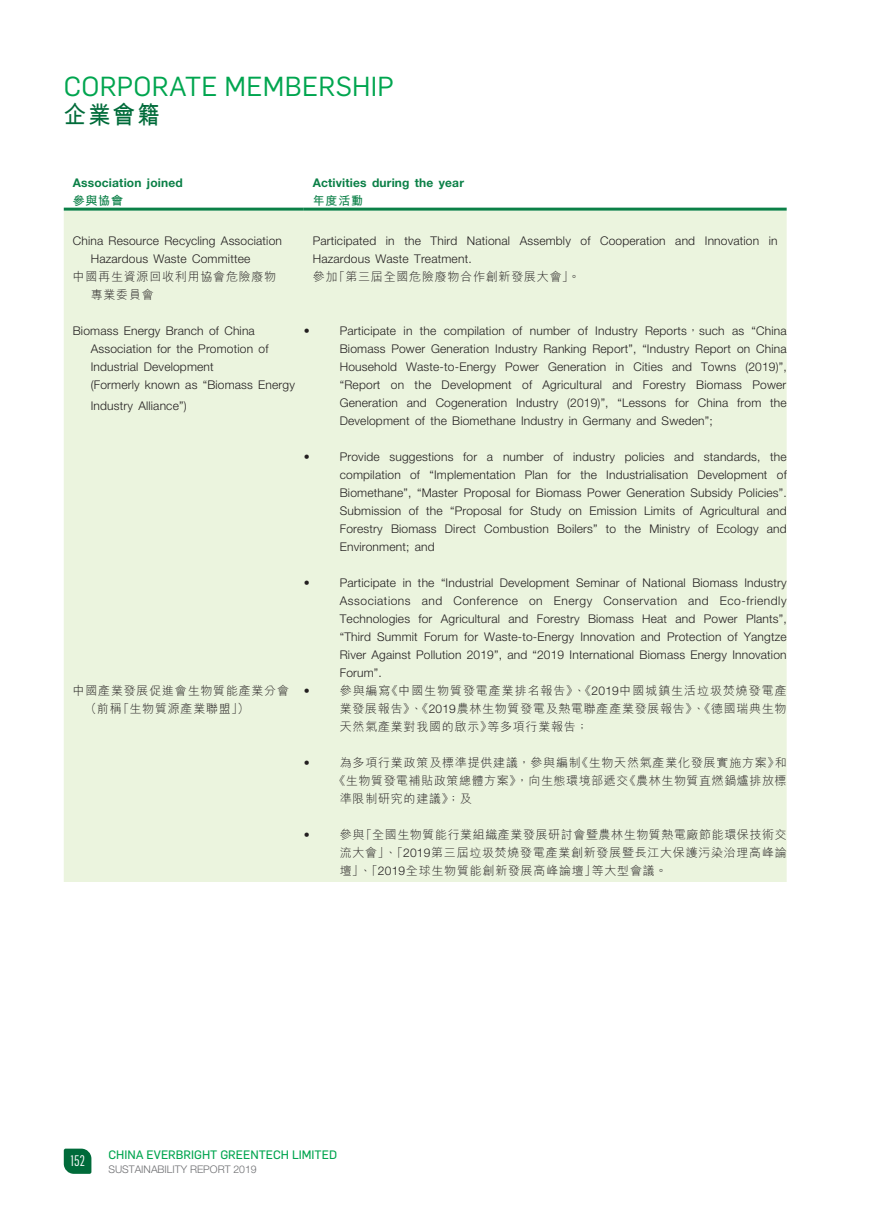
<style>
.page{position:relative;width:893px;height:1212px;background:#fff}
.page>*{position:absolute;margin:0;border:0;box-sizing:border-box;transform-origin:0 0}
.t1{font:27px "Flama";letter-spacing:.01em;color:#00a54f}
.t2{font:700 24.75px "M Hei HK";color:#006b3a;scale:.89 1}
.t3{font:15px "Flama Condensed";color:#fff}
._07_IN0{font:300 12px/18px "Helvetica Neue LT Std";letter-spacing:.015em;color:#231f20;text-align:justify}
._07_IN0-2{font:300 12px/18px "M Hei HK";letter-spacing:.06em;color:#231f20;text-align:justify}
._15_Table_Stub{font:300 12px/18px "Helvetica Neue LT Std";letter-spacing:.015em;color:#231f20}
._11_P0{font:300 12px/18px "Helvetica Neue LT Std";letter-spacing:.015em;color:#231f20}
._15_Table_Stub-2{font:300 12px/18px "M Hei HK";letter-spacing:.065em;color:#231f20}
._15_Table_Stub-3{font:700 12px "Helvetica Neue LT Std";letter-spacing:.015em;color:#0b8047}
.t4{font:12px "Flama Basic";color:#00a54f}
._11_P0-2{font:300 12px "M Hei HK";letter-spacing:.065em;color:#231f20}
._15_Table_Stub-4{font:700 12px "M Hei HK";letter-spacing:.065em;color:#0b8047}
.t5{font:300 10.5px "Helvetica Neue LT Std";color:#6c6d70}
.s1{font-family:"M Hei HK"}
.s2{font-family:"Helvetica Neue LT Std"}
</style>
<div class="page">
<svg style="left:64px;top:1148px;width:27px;height:26px"></svg>
<div style="left:64px;top:211px;width:723px;height:671px;background:#ebf4de"></div>
<hr style="left:64px;top:208px;width:240px;height:3px;background:#0b8047">
<hr style="left:304px;top:208px;width:483px;height:3px;background:#0b8047">
<h1 class="t1" style="left:64px;top:68px;width:332px">CORPORATE MEMBERSHIP</h1>
<h2 class="t2" style="left:64px;top:97px;width:109px">企業會籍</h2>
<p class="_15_Table_Stub-3" style="left:73px;top:175px;width:112px">Association joined</p>
<p class="_15_Table_Stub-3" style="left:313px;top:175px;width:153px">Activities during the year</p>
<p class="_15_Table_Stub-4" style="left:73px;top:191px;width:52px">參與協會</p>
<p class="_15_Table_Stub-4" style="left:313px;top:191px;width:52px">年度活動</p>
<p class="_15_Table_Stub" style="left:91px;top:232px;width:193px;text-indent:-18px">China Resource Recycling Association<br>Hazardous Waste Committee</p>
<p class="_11_P0" style="left:313px;top:232px;width:466px">Participated in the Third National Assembly of Cooperation and Innovation in<br>Hazardous Waste Treatment.</p>
<p class="_15_Table_Stub-2" style="left:91px;top:267px;width:187px;text-indent:-18px">中國再生資源回收利用協會危險廢物專業委員會</p>
<p class="_11_P0-2" style="left:313px;top:268px;width:269px">參加「第三屆全國危險廢物合作創新發展大會」。</p>
<p class="_15_Table_Stub" style="left:91px;top:322px;width:206px;text-indent:-18px">Biomass Energy Branch of China<br>Association for the Promotion of<br>Industrial Development<br>(Formerly known as “Biomass Energy</p>
<p class="_15_Table_Stub" style="left:91px;top:397px;width:97px">Industry Alliance”)</p>
<p class="_07_IN0" style="left:304px;top:322px;width:7px">•</p>
<p class="_07_IN0" style="left:340px;top:322px;width:448px">Participate in the compilation of number of Industry Reports<span class="s1">，</span>such as “China Biomass Power Generation Industry Ranking Report”, “Industry Report on China Household Waste-to-Energy Power Generation in Cities and Towns (2019)”, “Report on the Development of Agricultural and Forestry Biomass Power Generation and Cogeneration Industry (2019)”, “Lessons for China from the Development of the Biomethane Industry in Germany and Sweden”;</p>
<p class="_07_IN0" style="left:304px;top:448px;width:7px">•</p>
<p class="_07_IN0" style="left:340px;top:448px;width:448px">Provide suggestions for a number of industry policies and standards, the compilation of “Implementation Plan for the Industrialisation Development of Biomethane”, “Master Proposal for Biomass Power Generation Subsidy Policies”.<br>Submission of the “Proposal for Study on Emission Limits of Agricultural and Forestry Biomass Direct Combustion Boilers” to the Ministry of Ecology and Environment; and</p>
<p class="_07_IN0" style="left:304px;top:574px;width:7px">•</p>
<p class="_07_IN0" style="left:340px;top:574px;width:448px">Participate in the “Industrial Development Seminar of National Biomass Industry Associations and Conference on Energy Conservation and Eco-friendly Technologies for Agricultural and Forestry Biomass Heat and Power Plants”, “Third Summit Forum for Waste-to-Energy Innovation and Protection of Yangtze River Against Pollution 2019”, and “2019 International Biomass Energy Innovation Forum”.</p>
<p class="_15_Table_Stub-2" style="left:85px;top:681px;width:206px;text-indent:-12px">中國產業發展促進會生物質能產業分會（前稱「生物質源產業聯盟」）</p>
<p class="_07_IN0" style="left:304px;top:682px;width:7px">•</p>
<p class="_07_IN0-2" style="left:340px;top:681px;width:448px">參與編寫《中國生物質發電產業排名報告》、《<span class="s2">2019</span>中國城鎮生活垃圾焚燒發電產業發展報告》、《<span class="s2">2019</span>農林生物質發電及熱電聯產產業發展報告》、《德國瑞典生物天然氣產業對我國的啟示》等多項行業報告；</p>
<p class="_07_IN0" style="left:304px;top:754px;width:7px">•</p>
<p class="_07_IN0-2" style="left:340px;top:753px;width:448px">為多項行業政策及標準提供建議，參與編制《生物天然氣產業化發展實施方案》和</p>
<p class="_07_IN0-2" style="left:334px;top:771px;width:454px">《生物質發電補貼政策總體方案》，向生態環境部遞交《農林生物質直燃鍋爐排放標</p>
<p class="_07_IN0-2" style="left:340px;top:789px;width:133px">準限制研究的建議》；及</p>
<p class="_07_IN0" style="left:304px;top:826px;width:7px">•</p>
<p class="_07_IN0-2" style="left:340px;top:825px;width:448px">參與「全國生物質能行業組織產業發展研討會暨農林生物質熱電廠節能環保技術交流大會」、「<span class="s2">2019</span>第三屆垃圾焚燒發電產業創新發展暨長江大保護污染治理高峰論壇」、「<span class="s2">2019</span>全球生物質能創新發展高峰論壇」等大型會議。</p>
<p class="t3" style="left:70px;top:1151px;width:16px">152</p>
<p class="t4" style="left:108px;top:1146px;width:230px">CHINA EVERBRIGHT GREENTECH LIMITED</p>
<p class="t5" style="left:108px;top:1163px;width:150px">SUSTAINABILITY REPORT 2019</p>
</div>
